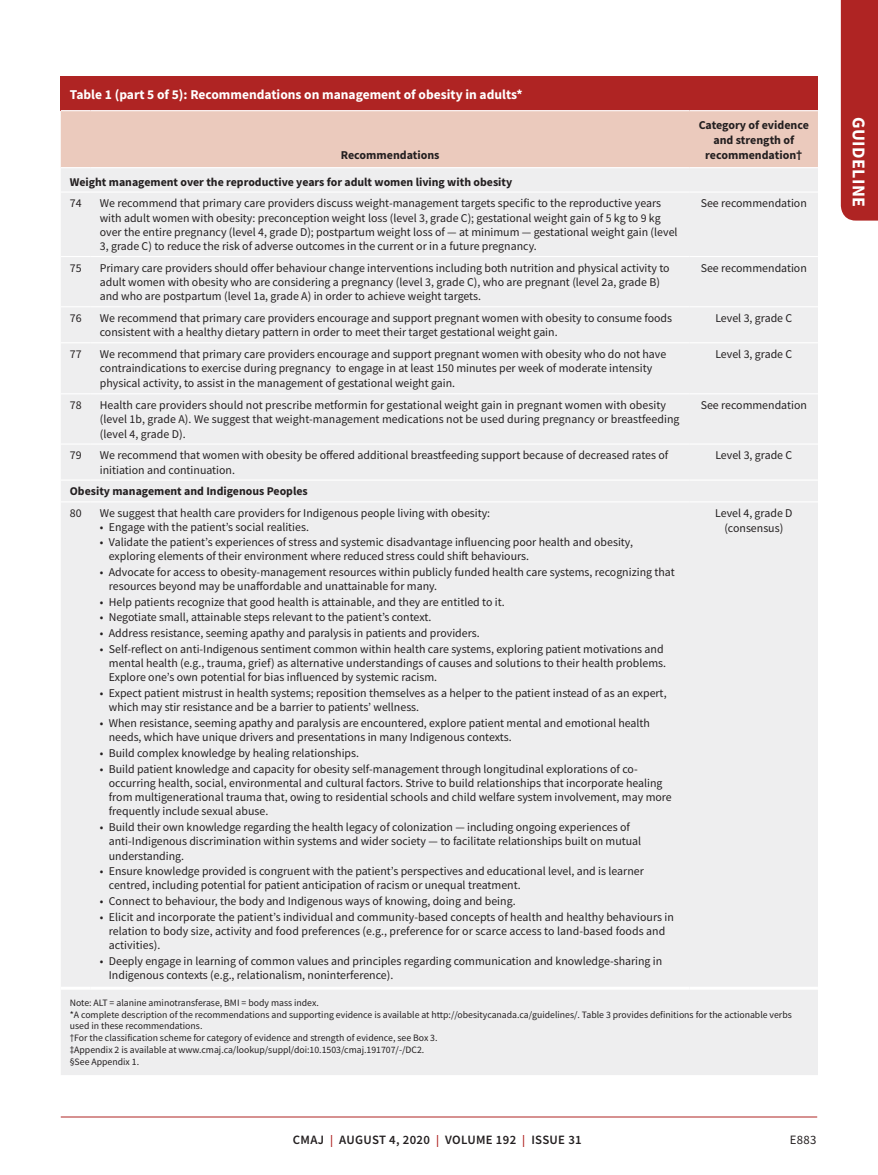
<style>
.page{position:relative;width:878px;height:1175px;background:#fff}
.page>*{position:absolute;margin:0;border:0;box-sizing:border-box;transform-origin:0 0}
.t1{font:700 18px "Source Sans Pro";letter-spacing:.025em;color:#fff}
.t2{font:700 13.5px "Source Sans Pro";color:#fff}
.t3{font:600 12.75px "Source Sans Pro";letter-spacing:.025em;color:#231f20}
.t4{font:12.75px "Source Sans Pro";color:#231f20}
.t5{font:700 12px/15px "Source Sans Pro";color:#231f20;text-align:center}
.t6{font:11.85px/14.2px "Source Sans Pro";color:#231f20}
.t7{font:700 11.85px "Source Sans Pro";color:#231f20}
.t8{font:9.75px/11.7px "Source Sans Pro";color:#231f20}
.s1{font-size:12px;color:#af2423}
</style>
<div class="page">
<div style="left:840px;top:0;width:38px;height:220px;background:#af2423"></div>
<hr style="left:61px;top:1116px;width:756px;height:1px;background:#af2423">
<div style="left:61px;top:76px;width:757px;height:35px;background:#af2423"></div>
<div style="left:61px;top:111px;width:757px;height:56px;background:#ebcabd"></div>
<div style="left:61px;top:168px;width:757px;height:907px;background:#eeeeef"></div>
<hr style="left:61px;top:110px;width:30px;height:1px;background:#fff">
<hr style="left:91px;top:110px;width:598px;height:1px;background:#fff">
<hr style="left:689px;top:110px;width:129px;height:1px;background:#fff">
<hr style="left:61px;top:256px;width:30px;height:1px;background:#fff">
<hr style="left:91px;top:256px;width:598px;height:1px;background:#fff">
<hr style="left:689px;top:256px;width:129px;height:1px;background:#fff">
<hr style="left:61px;top:306px;width:30px;height:1px;background:#fff">
<hr style="left:91px;top:306px;width:598px;height:1px;background:#fff">
<hr style="left:689px;top:306px;width:129px;height:1px;background:#fff">
<hr style="left:61px;top:342px;width:30px;height:1px;background:#fff">
<hr style="left:91px;top:342px;width:598px;height:1px;background:#fff">
<hr style="left:689px;top:342px;width:129px;height:1px;background:#fff">
<hr style="left:61px;top:393px;width:30px;height:1px;background:#fff">
<hr style="left:91px;top:393px;width:598px;height:1px;background:#fff">
<hr style="left:689px;top:393px;width:129px;height:1px;background:#fff">
<hr style="left:61px;top:443px;width:30px;height:1px;background:#fff">
<hr style="left:91px;top:443px;width:598px;height:1px;background:#fff">
<hr style="left:689px;top:443px;width:129px;height:1px;background:#fff">
<hr style="left:61px;top:479px;width:30px;height:1px;background:#fff">
<hr style="left:91px;top:479px;width:598px;height:1px;background:#fff">
<hr style="left:689px;top:479px;width:129px;height:1px;background:#fff">
<hr style="left:61px;top:986px;width:30px;height:3px;background:#fff">
<hr style="left:91px;top:986px;width:598px;height:3px;background:#fff">
<hr style="left:689px;top:986px;width:129px;height:3px;background:#fff">
<hr style="left:61px;top:191px;width:30px;height:2px;background:#fff">
<hr style="left:91px;top:191px;width:598px;height:2px;background:#fff">
<hr style="left:689px;top:191px;width:129px;height:2px;background:#fff">
<hr style="left:61px;top:501px;width:30px;height:1px;background:#fff">
<hr style="left:91px;top:501px;width:598px;height:1px;background:#fff">
<hr style="left:689px;top:501px;width:129px;height:1px;background:#fff">
<p class="t2" style="left:70px;top:85px;width:454px">Table 1 (part 5 of 5): Recommendations on management of obesity in adults*</p>
<p class="t5" style="left:341px;top:147px;width:100px">Recommendations</p>
<p class="t5" style="left:698px;top:117px;width:112px">Category of evidence and strength of recommendation†</p>
<p class="t7" style="left:70px;top:174px;width:444px">Weight management over the reproductive years for adult women living with obesity</p>
<p class="t6" style="left:70px;top:196px;width:13px">74</p>
<p class="t6" style="left:100px;top:196px;width:579px">We recommend that primary care providers discuss weight-management targets specific to the reproductive years with adult women with obesity: preconception weight loss (level 3, grade C); gestational weight gain of 5 kg to 9 kg over the entire pregnancy (level 4, grade D); postpartum weight loss of — at minimum — gestational weight gain (level 3, grade C) to reduce the risk of adverse outcomes in the current or in a future pregnancy.</p>
<p class="t6" style="left:700px;top:196px;width:108px">See recommendation</p>
<p class="t6" style="left:70px;top:261px;width:13px">75</p>
<p class="t6" style="left:100px;top:261px;width:571px">Primary care providers should offer behaviour change interventions including both nutrition and physical activity to adult women with obesity who are considering a pregnancy (level 3, grade C), who are pregnant (level 2a, grade B) and who are postpartum (level 1a, grade A) in order to achieve weight targets.</p>
<p class="t6" style="left:700px;top:261px;width:108px">See recommendation</p>
<p class="t6" style="left:70px;top:311px;width:13px">76</p>
<p class="t6" style="left:100px;top:311px;width:574px">We recommend that primary care providers encourage and support pregnant women with obesity to consume foods consistent with a healthy dietary pattern in order to meet their target gestational weight gain.</p>
<p class="t6" style="left:715px;top:311px;width:78px">Level 3, grade C</p>
<p class="t6" style="left:70px;top:347px;width:13px">77</p>
<p class="t6" style="left:100px;top:347px;width:568px">We recommend that primary care providers encourage and support pregnant women with obesity who do not have contraindications to exercise during pregnancy to engage in at least 150 minutes per week of moderate intensity physical activity, to assist in the management of gestational weight gain.</p>
<p class="t6" style="left:715px;top:347px;width:78px">Level 3, grade C</p>
<p class="t6" style="left:70px;top:398px;width:13px">78</p>
<p class="t6" style="left:100px;top:398px;width:581px">Health care providers should not prescribe metformin for gestational weight gain in pregnant women with obesity (level 1b, grade A). We suggest that weight-management medications not be used during pregnancy or breastfeeding (level 4, grade D).</p>
<p class="t6" style="left:700px;top:398px;width:108px">See recommendation</p>
<p class="t6" style="left:70px;top:448px;width:13px">79</p>
<p class="t6" style="left:100px;top:448px;width:570px">We recommend that women with obesity be offered additional breastfeeding support because of decreased rates of initiation and continuation.</p>
<p class="t6" style="left:715px;top:448px;width:78px">Level 3, grade C</p>
<p class="t7" style="left:70px;top:483px;width:239px">Obesity management and Indigenous Peoples</p>
<p class="t6" style="left:70px;top:506px;width:13px">80</p>
<p class="t6" style="left:100px;top:506px;width:392px">We suggest that health care providers for Indigenous people living with obesity:</p>
<p class="t6" style="left:100px;top:520px;width:211px">• Engage with the patient’s social realities.</p>
<p class="t6" style="left:109px;top:534px;width:525px;text-indent:-9px">• Validate the patient’s experiences of stress and systemic disadvantage influencing poor health and obesity, exploring elements of their environment where reduced stress could shift behaviours.</p>
<p class="t6" style="left:109px;top:564px;width:567px;text-indent:-9px">• Advocate for access to obesity-management resources within publicly funded health care systems, recognizing that resources beyond may be unaffordable and unattainable for many.</p>
<p class="t6" style="left:100px;top:594px;width:406px">• Help patients recognize that good health is attainable, and they are entitled to it.</p>
<p class="t6" style="left:100px;top:610px;width:333px">• Negotiate small, attainable steps relevant to the patient’s context.</p>
<p class="t6" style="left:100px;top:626px;width:381px">• Address resistance, seeming apathy and paralysis in patients and providers.</p>
<p class="t6" style="left:109px;top:641px;width:558px;text-indent:-9px">• Self-reflect on anti-Indigenous sentiment common within health care systems, exploring patient motivations and mental health (e.g., trauma, grief) as alternative understandings of causes and solutions to their health problems.<br>Explore one’s own potential for bias influenced by systemic racism.</p>
<p class="t6" style="left:109px;top:686px;width:559px;text-indent:-9px">• Expect patient mistrust in health systems; reposition themselves as a helper to the patient instead of as an expert, which may stir resistance and be a barrier to patients’ wellness.</p>
<p class="t6" style="left:109px;top:716px;width:542px;text-indent:-9px">• When resistance, seeming apathy and paralysis are encountered, explore patient mental and emotional health needs, which have unique drivers and presentations in many Indigenous contexts.</p>
<p class="t6" style="left:100px;top:745px;width:261px">• Build complex knowledge by healing relationships.</p>
<p class="t6" style="left:109px;top:761px;width:564px;text-indent:-9px">• Build patient knowledge and capacity for obesity self-management through longitudinal explorations of co&shy;occurring health, social, environmental and cultural factors. Strive to build relationships that incorporate healing from multigenerational trauma that, owing to residential schools and child welfare system involvement, may more frequently include sexual abuse.</p>
<p class="t6" style="left:109px;top:820px;width:534px;text-indent:-9px">• Build their own knowledge regarding the health legacy of colonization — including ongoing experiences of anti-Indigenous discrimination within systems and wider society — to facilitate relationships built on mutual understanding.</p>
<p class="t6" style="left:109px;top:864px;width:536px;text-indent:-9px">• Ensure knowledge provided is congruent with the patient’s perspectives and educational level, and is learner centred, including potential for patient anticipation of racism or unequal treatment.</p>
<p class="t6" style="left:100px;top:894px;width:417px">• Connect to behaviour, the body and Indigenous ways of knowing, doing and being.</p>
<p class="t6" style="left:109px;top:909px;width:566px;text-indent:-9px">• Elicit and incorporate the patient’s individual and community-based concepts of health and healthy behaviours in relation to body size, activity and food preferences (e.g., preference for or scarce access to land-based foods and activities).</p>
<p class="t6" style="left:109px;top:954px;width:555px;text-indent:-9px">• Deeply engage in learning of common values and principles regarding communication and knowledge-sharing in<br>Indigenous contexts (e.g., relationalism, noninterference).</p>
<p class="t6" style="left:715px;top:506px;width:79px;text-align:center">Level 4, grade D (consensus)</p>
<p class="t8" style="left:70px;top:996px;width:723px">Note: ALT = alanine aminotransferase, BMI = body mass index.<br>*A complete description of the recommendations and supporting evidence is available at http://obesitycanada.ca/guidelines/. Table 3 provides definitions for the actionable verbs used in these recommendations.<br>†For the classification scheme for category of evidence and strength of evidence, see Box 3.<br>‡Appendix 2 is available at www.cmaj.ca/lookup/suppl/doi:10.1503/cmaj.191707/-/DC2.<br>§See Appendix 1.</p>
<p class="t3" style="left:293px;top:1131px;width:290px">CMAJ <span class="s1">|</span> AUGUST 4, 2020 <span class="s1">|</span> VOLUME 192 <span class="s1">|</span> ISSUE 31</p>
<p class="t4" style="left:789px;top:1132px;width:28px">E883</p>
<h1 class="t1" style="left:871px;top:117px;width:92px;rotate:90deg">GUIDELINE</h1>
</div>
